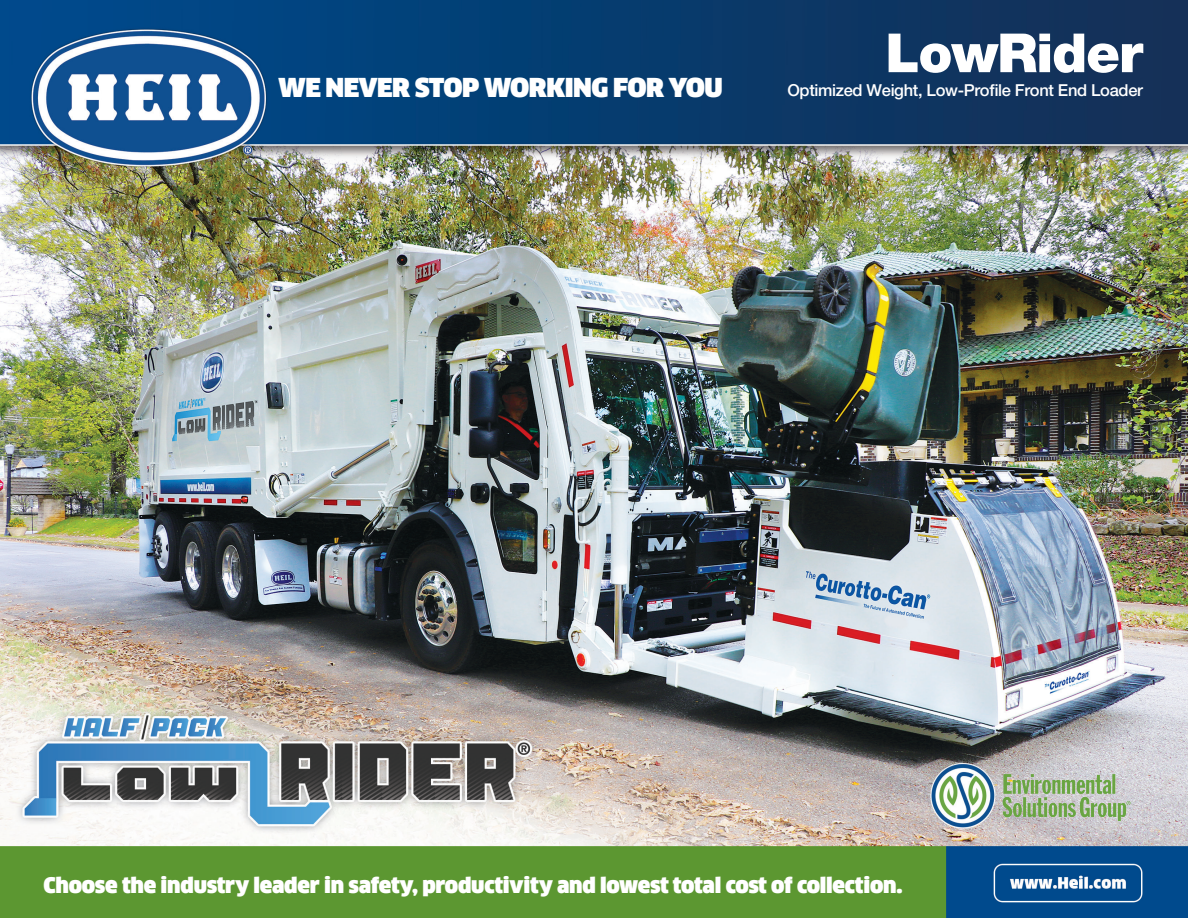
<style>
.page{position:relative;width:1188px;height:918px;background:#fff}
.page>*{position:absolute;margin:0;border:0;box-sizing:border-box;transform-origin:0 0}
.t1{font:54px "Helvetica Neue LT 95 Blk";letter-spacing:-.02em;color:#fff}
.t2{font:900 25.5px "Clan Offc";letter-spacing:-.02em;color:#fff}
.t3{font:900 21px "Clan Offc";letter-spacing:-.01em;color:#fff}
.t4{font:16.5px "Helvetica Neue LT 65 Md";letter-spacing:-.02em;color:#fff}
</style>
<div class="page">
<img style="left:0;top:0;width:1188px;height:918px">
<img style="left:916px;top:752px;width:230px;height:84px">
<p class="t2" style="left:279px;top:73px;width:446px">WE NEVER STOP WORKING FOR YOU</p>
<h1 class="t1" style="left:886px;top:21px;width:259px">LowRider</h1>
<p class="t4" style="left:787px;top:80px;width:357px">Optimized Weight, Low-Profile Front End Loader</p>
<p class="t3" style="left:43px;top:874px;width:861px">Choose the industry leader in safety, productivity and lowest total cost of collection.</p>
</div>
